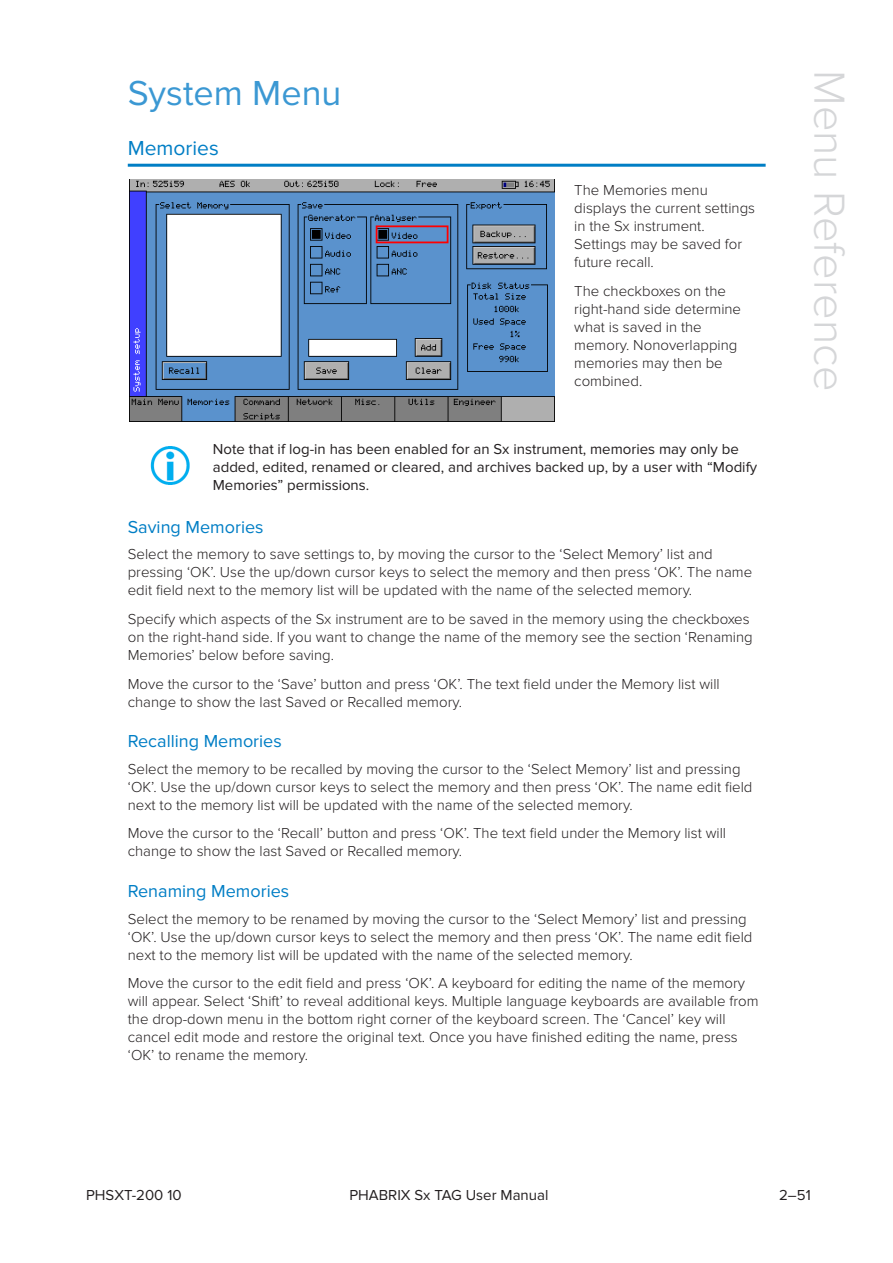
<style>
.page{position:relative;width:893px;height:1263px;background:#fff}
.page>*{position:absolute;margin:0;border:0;box-sizing:border-box;transform-origin:0 0}
.t1{font:300 45px "Proxima Nova";color:#d5d6d8}
.heading_1{font:36px "Proxima Nova";color:#3b98d3}
.heading_2{font:21px "Proxima Nova";color:#007ec5}
.heading_3{font:18px "Proxima Nova";color:#007ec5}
.body_text{font:300 15px/18px "Proxima Nova";color:#231f20}
.note{font:15px/18px "Proxima Nova";color:#231f20}
</style>
<div class="page">
<hr style="left:128px;top:164px;width:638px;height:3px;background:#007ec5">
<img style="left:129px;top:180px;width:425px;height:241px">
<img style="left:150px;top:446px;width:40px;height:39px">
<p class="heading_1" style="left:128px;top:73px;width:215px">System Menu</p>
<p class="heading_2" style="left:128px;top:136px;width:93px">Memories</p>
<p class="body_text" style="left:574px;top:181px;width:182px">The Memories menu displays the current settings in the Sx instrument.<br>Settings may be saved for future recall.</p>
<p class="body_text" style="left:574px;top:282px;width:168px">The checkboxes on the right-hand side determine what is saved in the memory. Nonoverlapping memories may then be combined.</p>
<p class="note" style="left:213px;top:440px;width:546px">Note that if log-in has been enabled for an Sx instrument, memories may only be added, edited, renamed or cleared, and archives backed up, by a user with “Modify<br>Memories” permissions.</p>
<p class="heading_3" style="left:128px;top:516px;width:137px">Saving Memories</p>
<p class="body_text" style="left:128px;top:545px;width:626px">Select the memory to save settings to, by moving the cursor to the ‘Select Memory’ list and pressing ‘OK’. Use the up/down cursor keys to select the memory and then press ‘OK’. The name edit field next to the memory list will be updated with the name of the selected memory.</p>
<p class="body_text" style="left:128px;top:610px;width:627px">Specify which aspects of the Sx instrument are to be saved in the memory using the checkboxes on the right-hand side. If you want to change the name of the memory see the section ‘Renaming<br>Memories’ below before saving.</p>
<p class="body_text" style="left:128px;top:675px;width:593px">Move the cursor to the ‘Save’ button and press ‘OK’. The text field under the Memory list will change to show the last Saved or Recalled memory.</p>
<p class="heading_3" style="left:128px;top:731px;width:156px">Recalling Memories</p>
<p class="body_text" style="left:128px;top:760px;width:626px">Select the memory to be recalled by moving the cursor to the ‘Select Memory’ list and pressing ‘OK’. Use the up/down cursor keys to select the memory and then press ‘OK’. The name edit field next to the memory list will be updated with the name of the selected memory.</p>
<p class="body_text" style="left:128px;top:825px;width:600px">Move the cursor to the ‘Recall’ button and press ‘OK’. The text field under the Memory list will change to show the last Saved or Recalled memory.</p>
<p class="heading_3" style="left:128px;top:881px;width:163px">Renaming Memories</p>
<p class="body_text" style="left:128px;top:910px;width:626px">Select the memory to be renamed by moving the cursor to the ‘Select Memory’ list and pressing ‘OK’. Use the up/down cursor keys to select the memory and then press ‘OK’. The name edit field next to the memory list will be updated with the name of the selected memory.</p>
<p class="body_text" style="left:128px;top:974px;width:632px">Move the cursor to the edit field and press ‘OK’. A keyboard for editing the name of the memory will appear. Select ‘Shift’ to reveal additional keys. Multiple language keyboards are available from the drop-down menu in the bottom right corner of the keyboard screen. The ‘Cancel’ key will cancel edit mode and restore the original text. Once you have finished editing the name, press ‘OK’ to rename the memory.</p>
<h1 class="t1" style="left:855px;top:70px;width:323px;rotate:90deg">Menu Reference</h1>
<p class="note" style="left:86px;top:1186px;width:97px">PHSXT-200 10</p>
<p class="note" style="left:349px;top:1186px;width:200px">PHABRIX Sx TAG User Manual</p>
<p class="note" style="left:779px;top:1186px;width:33px">2–51</p>
</div>
